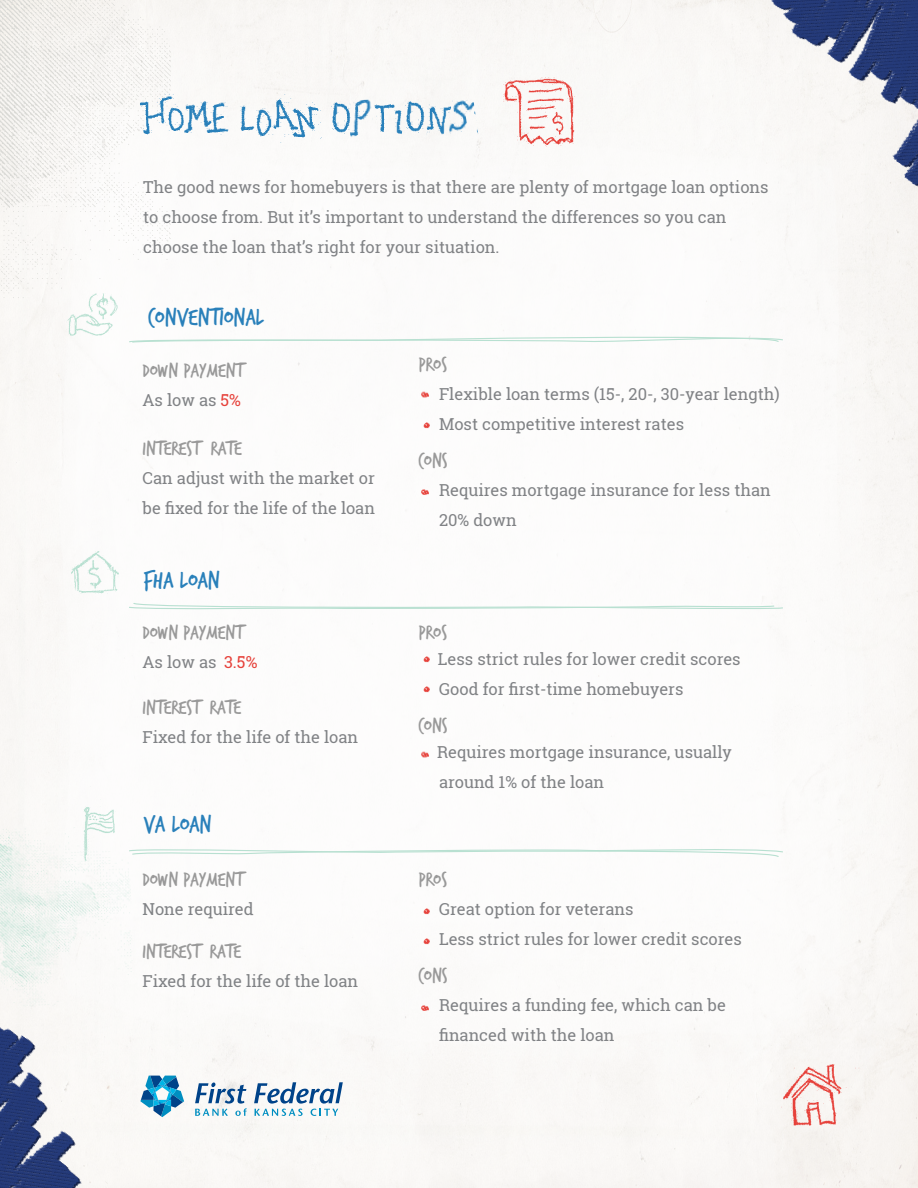
<style>
.page{position:relative;width:918px;height:1188px;background:#fff}
.page>*{position:absolute;margin:0;border:0;box-sizing:border-box;transform-origin:0 0}
.t1{font:25.5px "Trash Hand";color:#2980ba}
.t2{font:21px "Trash Hand";color:#999}
.t3{font:16.5px/30px "Roboto Slab";color:#808285}
.s1{color:#e6413a}
</style>
<div class="page">
<img style="left:634px;top:0;width:284px;height:386px">
<img style="left:0;top:1013px;width:205px;height:175px">
<img style="left:0;top:0;width:171px;height:342px">
<svg style="left:129px;top:603px;width:654px;height:7px"></svg>
<svg style="left:134px;top:849px;width:649px;height:8px"></svg>
<svg style="left:128px;top:333px;width:656px;height:10px"></svg>
<img style="left:134px;top:95px;width:189px;height:47px">
<img style="left:332px;top:98px;width:17px;height:36px">
<img style="left:374px;top:104px;width:21px;height:28px">
<img style="left:395px;top:102px;width:9px;height:34px">
<img style="left:427px;top:98px;width:22px;height:39px">
<img style="left:349px;top:99px;width:24px;height:38px">
<img style="left:406px;top:97px;width:19px;height:37px">
<img style="left:449px;top:93px;width:30px;height:50px">
<img style="left:494px;top:59px;width:90px;height:88px">
<img style="left:71px;top:551px;width:48px;height:43px">
<img style="left:775px;top:1054px;width:85px;height:84px">
<img style="left:0;top:813px;width:134px;height:195px">
<svg style="left:140px;top:1076px;width:44px;height:41px"></svg>
<svg style="left:195px;top:1083px;width:52px;height:33px"></svg>
<svg style="left:254px;top:1082px;width:89px;height:34px"></svg>
<img style="left:423px;top:422px;width:7px;height:7px">
<img style="left:421px;top:391px;width:8px;height:7px">
<img style="left:423px;top:656px;width:7px;height:7px">
<img style="left:421px;top:489px;width:8px;height:6px">
<img style="left:423px;top:686px;width:7px;height:7px">
<img style="left:421px;top:751px;width:8px;height:7px">
<img style="left:423px;top:908px;width:7px;height:7px">
<img style="left:423px;top:938px;width:7px;height:7px">
<img style="left:421px;top:1005px;width:8px;height:6px">
<img style="left:71px;top:806px;width:46px;height:76px">
<img style="left:63px;top:284px;width:62px;height:53px">
<p class="t3" style="left:143px;top:171px;width:627px">The good news for homebuyers is that there are plenty of mortgage loan options to choose from. But it’s important to understand the differences so you can choose the loan that’s right for your situation.</p>
<p class="t1" style="left:148px;top:304px;width:117px">CONVENTIONAL</p>
<p class="t2" style="left:142px;top:360px;width:103px">DOWN PAYMENT</p>
<p class="t3" style="left:142px;top:385px;width:100px">As low as <span class="s1">5%</span></p>
<p class="t2" style="left:142px;top:438px;width:101px">INTEREST RATE</p>
<p class="t3" style="left:142px;top:463px;width:234px">Can adjust with the market or be fixed for the life of the loan</p>
<p class="t1" style="left:143px;top:567px;width:78px">FHA LOAN</p>
<p class="t2" style="left:142px;top:622px;width:102px">DOWN PAYMENT</p>
<p class="t3" style="left:142px;top:647px;width:116px">As low as <span class="s1">3.5%</span></p>
<p class="t2" style="left:142px;top:697px;width:100px">INTEREST RATE</p>
<p class="t3" style="left:142px;top:722px;width:217px">Fixed for the life of the loan</p>
<p class="t1" style="left:143px;top:812px;width:70px">VA LOAN</p>
<p class="t2" style="left:142px;top:869px;width:102px">DOWN PAYMENT</p>
<p class="t3" style="left:142px;top:894px;width:113px">None required</p>
<p class="t2" style="left:142px;top:941px;width:100px">INTEREST RATE</p>
<p class="t3" style="left:142px;top:966px;width:217px">Fixed for the life of the loan</p>
<p class="t2" style="left:418px;top:354px;width:30px">PROS</p>
<p class="t3" style="left:439px;top:379px;width:342px">Flexible loan terms (15-, 20-, 30-year length)</p>
<p class="t3" style="left:439px;top:409px;width:247px">Most competitive interest rates</p>
<p class="t2" style="left:418px;top:450px;width:31px">CONS</p>
<p class="t3" style="left:439px;top:475px;width:333px">Requires mortgage insurance for less than</p>
<p class="t3" style="left:439px;top:505px;width:79px">20% down</p>
<p class="t2" style="left:418px;top:622px;width:30px">PROS</p>
<p class="t3" style="left:438px;top:644px;width:304px">Less strict rules for lower credit scores</p>
<p class="t3" style="left:439px;top:674px;width:246px">Good for first-time homebuyers</p>
<p class="t2" style="left:418px;top:715px;width:31px">CONS</p>
<p class="t3" style="left:437px;top:737px;width:296px">Requires mortgage insurance, usually</p>
<p class="t3" style="left:439px;top:767px;width:167px">around 1% of the loan</p>
<p class="t2" style="left:418px;top:869px;width:30px">PROS</p>
<p class="t3" style="left:439px;top:894px;width:196px">Great option for veterans</p>
<p class="t3" style="left:439px;top:924px;width:304px">Less strict rules for lower credit scores</p>
<p class="t2" style="left:418px;top:965px;width:31px">CONS</p>
<p class="t3" style="left:439px;top:990px;width:289px">Requires a funding fee, which can be</p>
<p class="t3" style="left:439px;top:1020px;width:177px">financed with the loan</p>
</div>
